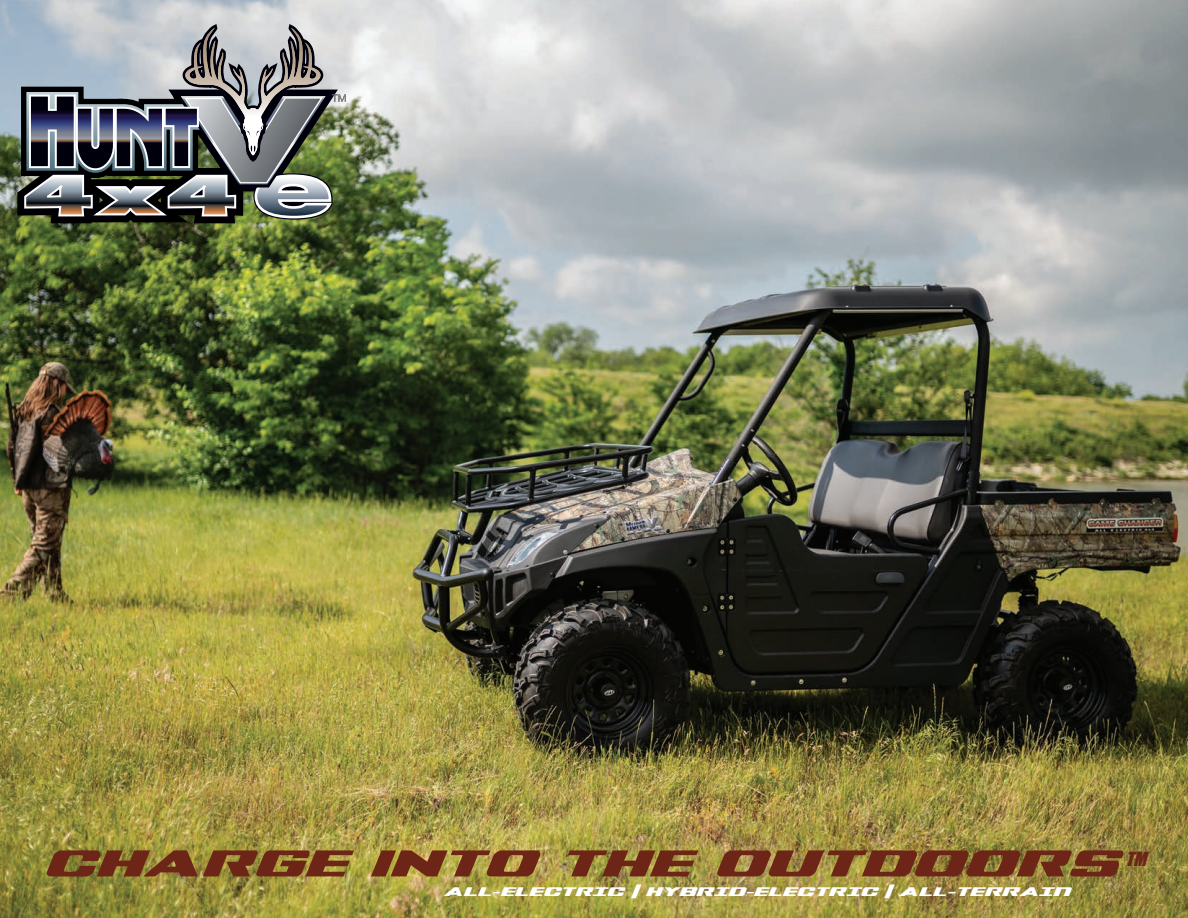
<style>
.page{position:relative;width:1188px;height:918px;background:#fff}
.page>*{position:absolute;margin:0;border:0;box-sizing:border-box;transform-origin:0 0}
.t1{font:italic 700 69.3px "Tigershark";color:#6c2516}
.t2{font:italic 700 23.25px "Tigershark";color:#fff}
.t3{font:italic 18px "Impact";color:#6c2516}
</style>
<div class="page">
<img style="left:0;top:0;width:1188px;height:918px">
<img style="left:12px;top:20px;width:475px;height:235px">
<h1 class="t1" style="left:41px;top:812px;width:1076px">Charge inTO the Outdoors</h1>
<p class="t2" style="left:443px;top:874px;width:628px">ALL-ELECTRIC | HYBRID-ELECTRIC | ALL-TERRAIN</p>
<p class="t3" style="left:1125px;top:848px;width:29px">TM</p>
</div>
